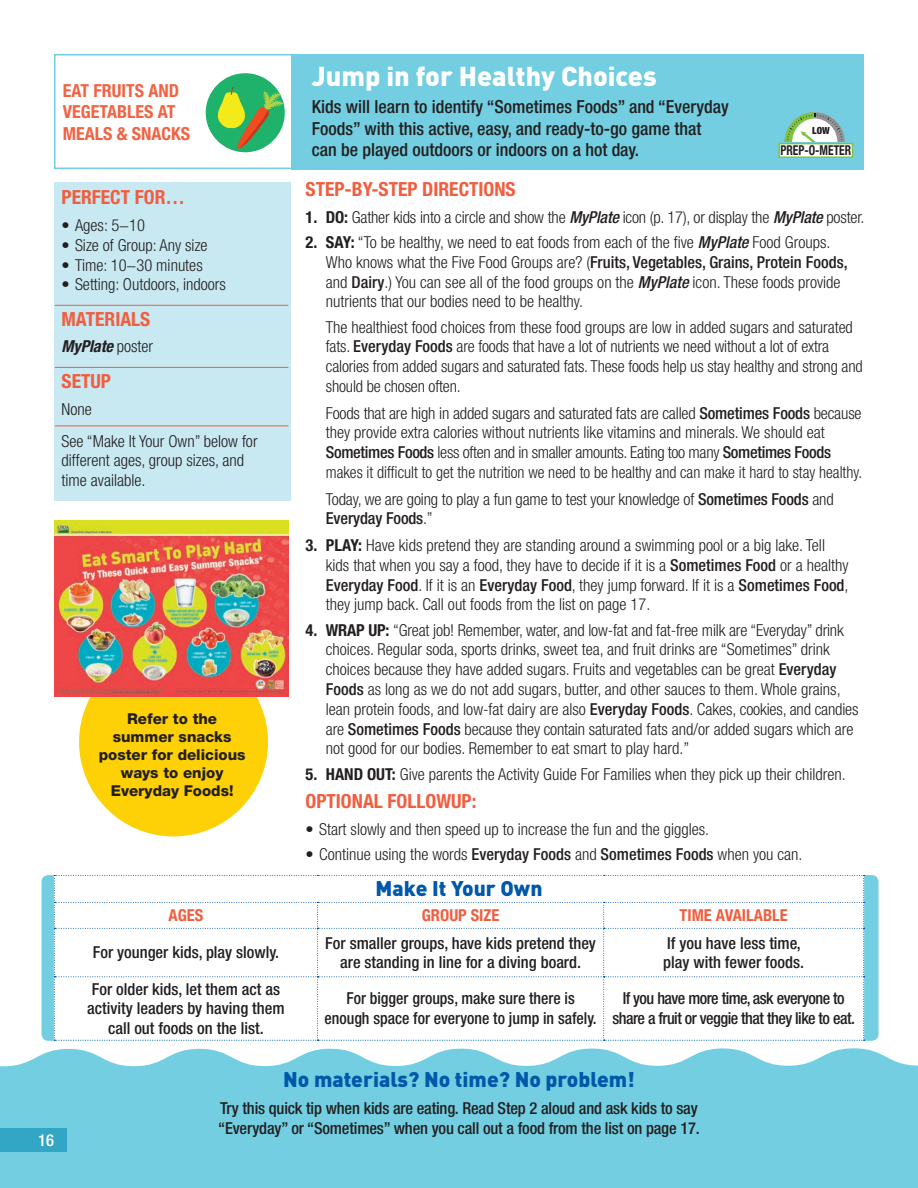
<style>
.page{position:relative;width:918px;height:1188px;background:#fff}
.page>*{position:absolute;margin:0;border:0;box-sizing:border-box;transform-origin:0 0}
.t1{font:900 27px "DIN";color:#fff}
.t2{font:900 21px "DIN";color:#0157a8}
.t3{font:700 condensed 19.5px "Helvetica Neue LT Std";color:#f15e3f}
.t4{font:500 condensed 18px/21.6px "Helvetica Neue LT Std";color:#231f20}
.t5{font:700 condensed 18px/21.6px "Helvetica Neue LT Std";color:#f16343}
.t6{font:300 condensed 16.5px/19.8px "Helvetica Neue LT Std";color:#231f20}
.t7{font:500 condensed 16.5px/19.8px "Helvetica Neue LT Std";color:#231f20;text-align:center}
.t8{font:500 condensed 16.5px/19.8px "Helvetica Neue LT Std";color:#231f20;text-align:center;scale:.96 1}
.t9{font:500 condensed 16.5px/19.8px "Helvetica Neue LT Std";letter-spacing:-.03em;color:#231f20;text-align:center}
.t10{font:700 condensed 16.5px "Helvetica Neue LT Std";color:#f15e3f}
.t11{font:italic 700 condensed 16.5px "Helvetica Neue LT Std";letter-spacing:-.01em;color:#231f20}
.t12{font:500 condensed 16.5px "Helvetica Neue LT Std";color:#fff}
.t13{font:800 15px/18px "Helvetica Neue LT Std";color:#231f20;text-align:center}
.t14{font:700 condensed 13.65px "Helvetica Neue LT Std";color:#231f20;scale:.85 1}
.t15{font:900 condensed 9.75px "Helvetica Neue LT Std";color:#231f20}
.s1{font-weight:300;font-style:normal}
.s2{font-weight:700}
.s3{font-weight:500;font-style:italic}
.s4{font-weight:500}
</style>
<div class="page">
<svg style="left:0;top:1048px;width:918px;height:140px;background:#7bd1e2"></svg>
<div style="left:54px;top:54px;width:278px;height:115px;border:2px solid #72cee0"></div>
<div style="left:42px;top:875px;width:837px;height:166px;background:#72cee0;border-radius:7px"></div>
<div style="left:54px;top:182px;width:236px;height:319px;background:#c8e9f2"></div>
<div style="left:292px;top:54px;width:572px;height:115px;background:#72cee0"></div>
<div style="left:206px;top:73px;width:79px;height:79px;background:#1eb26a;border-radius:50%"></div>
<svg style="left:218px;top:87px;width:65px;height:62px"></svg>
<div style="left:779px;top:144px;width:73px;height:13px;background:#fff"></div>
<div style="left:778px;top:143px;width:75px;height:15px;border:2px solid #81c340"></div>
<svg style="left:785px;top:112px;width:60px;height:30px"></svg>
<hr style="left:55px;top:305px;width:233px;height:1px;background:#f15e3f">
<hr style="left:55px;top:367px;width:233px;height:1px;background:#f15e3f">
<hr style="left:55px;top:426px;width:233px;height:1px;background:#f15e3f">
<div style="left:0;top:1128px;width:68px;height:24px;background:#32a6c4"></div>
<div style="left:79px;top:647px;width:189px;height:189px;background:#fed006;border-radius:50%"></div>
<img style="left:54px;top:521px;width:234px;height:176px">
<div style="left:54px;top:875px;width:811px;height:166px;background:#fff"></div>
<p class="t5" style="left:63px;top:79px;width:129px">EAT FRUITS AND<br>VEGETABLES AT<br>MEALS &amp; SNACKS</p>
<h4 class="t3" style="left:62px;top:186px;width:125px">PERFECT FOR…</h4>
<p class="t6" style="left:62px;top:215px;width:85px">• Ages: 5−10</p>
<p class="t6" style="left:62px;top:235px;width:147px">• Size of Group: Any size</p>
<p class="t6" style="left:62px;top:255px;width:143px">• Time: 10−30 minutes</p>
<p class="t6" style="left:62px;top:275px;width:166px">• Setting: Outdoors, indoors</p>
<h4 class="t3" style="left:62px;top:307px;width:90px">MATERIALS</h4>
<p class="t11" style="left:62px;top:337px;width:93px">MyPlate <span class="s1">poster</span></p>
<h4 class="t3" style="left:62px;top:369px;width:51px">SETUP</h4>
<p class="t6" style="left:62px;top:399px;width:32px">None</p>
<p class="t6" style="left:62px;top:431px;width:198px">See “Make It Your Own” below for different ages, group sizes, and time available.</p>
<p class="t13" style="left:99px;top:710px;width:148px">Refer to the summer snacks poster for delicious ways to enjoy<br>Everyday Foods!</p>
<h5 class="t10" style="left:169px;top:905px;width:36px">AGES</h5>
<p class="t7" style="left:93px;top:943px;width:188px">For younger kids, play slowly.</p>
<p class="t7" style="left:87px;top:979px;width:199px">For older kids, let them act as activity leaders by having them call out foods on the list.</p>
<h3 class="t1" style="left:312px;top:58px;width:346px">Jump in for Healthy Choices</h3>
<p class="t4" style="left:312px;top:96px;width:418px">Kids will learn to identify “Sometimes Foods” and “Everyday<br>Foods” with this active, easy, and ready-to-go game that can be played outdoors or indoors on a hot day.</p>
<p class="t15" style="left:812px;top:124px;width:19px">LOW</p>
<p class="t14" style="left:781px;top:142px;width:85px">PREP-O-METER</p>
<h4 class="t3" style="left:306px;top:178px;width:212px">STEP-BY-STEP DIRECTIONS</h4>
<p class="t6" style="left:306px;top:207px;width:560px"><span class="s2">1. DO:</span> Gather kids into a circle and show the <span class="s3">MyPlate</span> icon (p. 17), or display the <span class="s3">MyPlate</span> poster.</p>
<p class="t6" style="left:326px;top:232px;width:523px;text-indent:-20px"><span class="s2">2. SAY:</span> “To be healthy, we need to eat foods from each of the five <span class="s3">MyPlate</span> Food Groups.<br>Who knows what the Five Food Groups are? (<span class="s4">Fruits, Vegetables, Grains, Protein Foods, </span>and <span class="s4">Dairy</span>.) You can see all of the food groups on the <span class="s3">MyPlate</span> icon. These foods provide nutrients that our bodies need to be healthy.</p>
<p class="t6" style="left:326px;top:317px;width:538px">The healthiest food choices from these food groups are low in added sugars and saturated fats. <span class="s4">Everyday Foods</span> are foods that have a lot of nutrients we need without a lot of extra calories from added sugars and saturated fats. These foods help us stay healthy and strong and should be chosen often.</p>
<p class="t6" style="left:326px;top:403px;width:538px">Foods that are high in added sugars and saturated fats are called <span class="s4">Sometimes Foods</span> because they provide extra calories without nutrients like vitamins and minerals. We should eat <span class="s4">Sometimes Foods</span> less often and in smaller amounts. Eating too many <span class="s4">Sometimes Foods </span>makes it difficult to get the nutrition we need to be healthy and can make it hard to stay healthy.</p>
<p class="t6" style="left:326px;top:489px;width:509px">Today, we are going to play a fun game to test your knowledge of <span class="s4">Sometimes Foods</span> and<br><span class="s4">Everyday Foods</span>.”</p>
<p class="t6" style="left:326px;top:535px;width:524px;text-indent:-20px"><span class="s2">3. PLAY:</span> Have kids pretend they are standing around a swimming pool or a big lake. Tell kids that when you say a food, they have to decide if it is a <span class="s4">Sometimes Food</span> or a healthy <span class="s4">Everyday Food</span>. If it is an <span class="s4">Everyday Food</span>, they jump forward. If it is a <span class="s4">Sometimes Food</span>, they jump back. Call out foods from the list on page 17.</p>
<p class="t6" style="left:326px;top:620px;width:534px;text-indent:-20px"><span class="s2">4. WRAP UP:</span> “Great job! Remember, water, and low-fat and fat-free milk are “Everyday” drink choices. Regular soda, sports drinks, sweet tea, and fruit drinks are “Sometimes” drink choices because they have added sugars. Fruits and vegetables can be great <span class="s4">Everyday Foods</span> as long as we do not add sugars, butter, and other sauces to them. Whole grains, lean protein foods, and low-fat dairy are also <span class="s4">Everyday Foods</span>. Cakes, cookies, and candies are <span class="s4">Sometimes Foods</span> because they contain saturated fats and/or added sugars which are not good for our bodies. Remember to eat smart to play hard.”</p>
<p class="t6" style="left:306px;top:764px;width:542px"><span class="s2">5. HAND OUT:</span> Give parents the Activity Guide For Families when they pick up their children.</p>
<h4 class="t3" style="left:306px;top:790px;width:172px">OPTIONAL FOLLOWUP:</h4>
<p class="t6" style="left:306px;top:819px;width:405px">• Start slowly and then speed up to increase the fun and the giggles.</p>
<p class="t6" style="left:306px;top:844px;width:498px">• Continue using the words <span class="s4">Everyday Foods</span> and <span class="s4">Sometimes Foods</span> when you can.</p>
<h4 class="t2" style="left:376px;top:875px;width:168px">Make It Your Own</h4>
<h5 class="t10" style="left:422px;top:905px;width:79px">GROUP SIZE</h5>
<p class="t7" style="left:325px;top:933px;width:272px">For smaller groups, have kids pretend they are standing in line for a diving board.</p>
<p class="t8" style="left:324px;top:989px;width:285px">For bigger groups, make sure there is enough space for everyone to jump in safely.</p>
<h5 class="t10" style="left:680px;top:905px;width:110px">TIME AVAILABLE</h5>
<p class="t7" style="left:663px;top:933px;width:142px;text-align:left">If you have less time, play with fewer foods.</p>
<p class="t9" style="left:612px;top:989px;width:244px">If you have more time, ask everyone to share a fruit or veggie that they like to eat.</p>
<p class="t12" style="left:38px;top:1130px;width:17px">16</p>
<h4 class="t2" style="left:283px;top:1066px;width:353px">No materials? No time? No problem!</h4>
<p class="t7" style="left:218px;top:1098px;width:483px;text-align:left">Try this quick tip when kids are eating. Read Step 2 aloud and ask kids to say “Everyday” or “Sometimes” when you call out a food from the list on page 17.</p>
</div>
